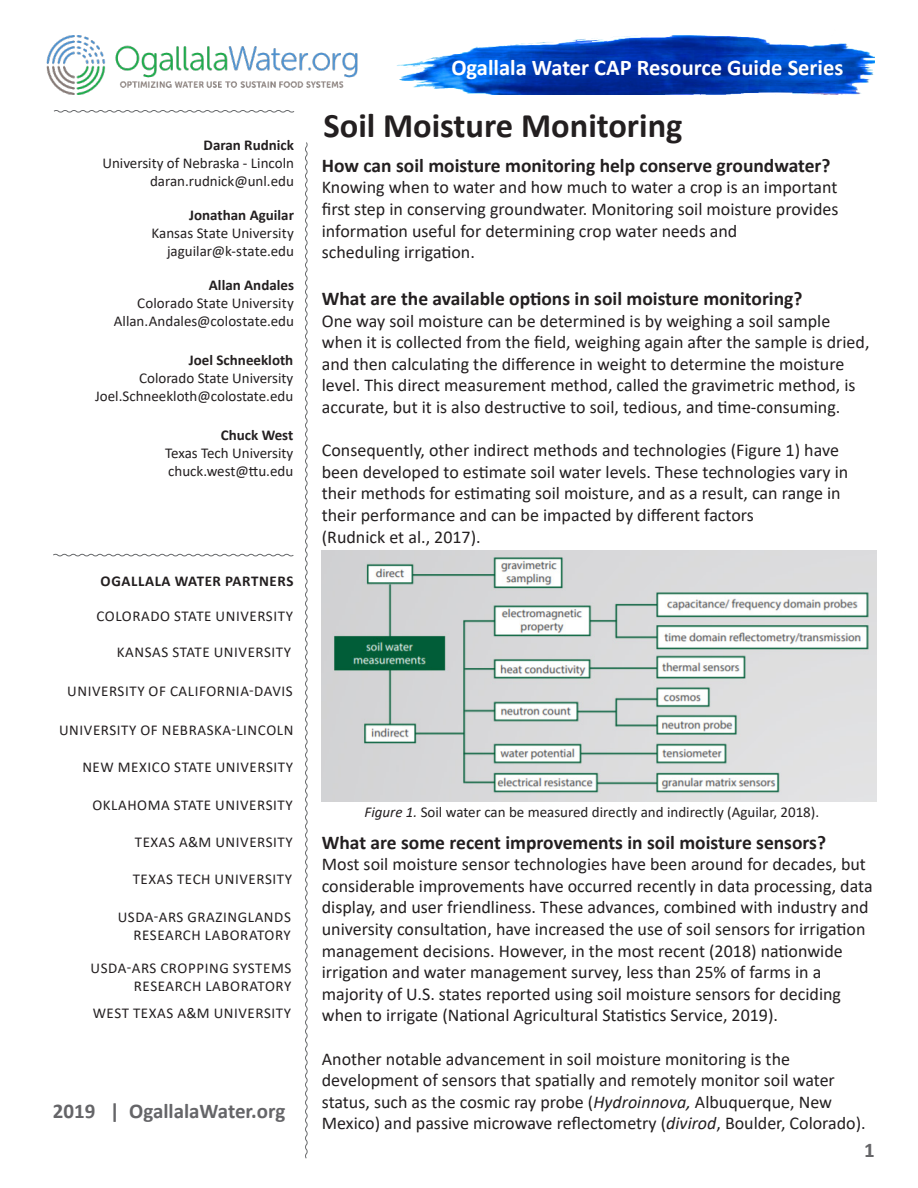
<style>
.page{position:relative;width:918px;height:1188px;background:#fff}
.page>*{position:absolute;margin:0;border:0;box-sizing:border-box;transform-origin:0 0}
.t1{font:700 34.5px "Calibri";color:#231f20}
.t2{font:700 22.5px "Calibri";color:#fff}
.t3{font:700 21px "Calibri";color:#656568}
.t4{font:700 19.5px "Calibri";color:#231f20}
.t5{font:18px/21.6px "Calibri";color:#231f20}
.t6{font:15px "Calibri";letter-spacing:.01em;color:#231f20}
.t7{font:15px/18px "Calibri";letter-spacing:.04em;color:#231f20;text-align:right}
.t8{font:700 15px "Calibri";color:#231f20}
.t9{font:700 15px "Calibri";letter-spacing:.04em;color:#231f20}
.s1{font-style:italic}
</style>
<div class="page">
<img style="left:46px;top:36px;width:312px;height:58px">
<svg style="left:305px;top:142px;width:3px;height:1017px"></svg>
<img style="left:397px;top:35px;width:478px;height:59px">
<svg style="left:54px;top:110px;width:241px;height:3px"></svg>
<svg style="left:53px;top:553px;width:241px;height:4px"></svg>
<img style="left:322px;top:551px;width:555px;height:250px">
<p class="t8" style="left:204px;top:134px;width:92px">Daran Rudnick</p>
<p class="t6" style="left:102px;top:153px;width:193px">University of Nebraska - Lincoln</p>
<p class="t6" style="left:150px;top:171px;width:145px">daran.rudnick@unl.edu</p>
<p class="t8" style="left:189px;top:205px;width:106px">Jonathan Aguilar</p>
<p class="t6" style="left:151px;top:223px;width:144px">Kansas State University</p>
<p class="t6" style="left:167px;top:241px;width:128px">jaguilar@k-state.edu</p>
<p class="t8" style="left:209px;top:275px;width:87px">Allan Andales</p>
<p class="t6" style="left:137px;top:293px;width:158px">Colorado State University</p>
<p class="t6" style="left:114px;top:311px;width:182px">Allan.Andales@colostate.edu</p>
<p class="t8" style="left:189px;top:350px;width:106px">Joel Schneekloth</p>
<p class="t6" style="left:139px;top:368px;width:156px">Colorado State University</p>
<p class="t6" style="left:95px;top:386px;width:200px">Joel.Schneekloth@colostate.edu</p>
<p class="t8" style="left:221px;top:425px;width:74px">Chuck West</p>
<p class="t6" style="left:165px;top:443px;width:130px">Texas Tech University</p>
<p class="t6" style="left:168px;top:461px;width:127px">chuck.west@ttu.edu</p>
<p class="t9" style="left:101px;top:570px;width:194px">OGALLALA WATER PARTNERS</p>
<p class="t7" style="left:96px;top:606px;width:198px">COLORADO STATE UNIVERSITY</p>
<p class="t7" style="left:117px;top:643px;width:176px">KANSAS STATE UNIVERSITY</p>
<p class="t7" style="left:67px;top:682px;width:227px">UNIVERSITY OF CALIFORNIA-DAVIS</p>
<p class="t7" style="left:59px;top:721px;width:236px">UNIVERSITY OF NEBRASKA-LINCOLN</p>
<p class="t7" style="left:82px;top:758px;width:212px">NEW MEXICO STATE UNIVERSITY</p>
<p class="t7" style="left:92px;top:795px;width:202px">OKLAHOMA STATE UNIVERSITY</p>
<p class="t7" style="left:135px;top:833px;width:160px">TEXAS A&amp;M UNIVERSITY</p>
<p class="t7" style="left:133px;top:870px;width:161px">TEXAS TECH UNIVERSITY</p>
<p class="t7" style="left:118px;top:907px;width:175px">USDA-ARS GRAZINGLANDS<br>RESEARCH LABORATORY</p>
<p class="t7" style="left:91px;top:958px;width:202px">USDA-ARS CROPPING SYSTEMS<br>RESEARCH LABORATORY</p>
<p class="t7" style="left:93px;top:1003px;width:200px">WEST TEXAS A&amp;M UNIVERSITY</p>
<p class="t3" style="left:53px;top:1097px;width:234px">2019 | OgallalaWater.org</p>
<p class="t2" style="left:451px;top:52px;width:394px">Ogallala Water CAP Resource Guide Series</p>
<p class="t1" style="left:323px;top:101px;width:361px">Soil Moisture Monitoring</p>
<p class="t4" style="left:322px;top:152px;width:510px">How can soil moisture monitoring help conserve groundwater?</p>
<p class="t5" style="left:322px;top:176px;width:518px;text-align:justify">Knowing when to water and how much to water a crop is an important first step in conserving groundwater. Monitoring soil moisture provides information useful for determining crop water needs and</p>
<p class="t5" style="left:322px;top:241px;width:155px">scheduling irrigation.</p>
<p class="t4" style="left:322px;top:285px;width:482px">What are the available options in soil moisture monitoring?</p>
<p class="t5" style="left:322px;top:309px;width:549px">One way soil moisture can be determined is by weighing a soil sample when it is collected from the field, weighing again after the sample is dried, and then calculating the difference in weight to determine the moisture level. This direct measurement method, called the gravimetric method, is accurate, but it is also destructive to soil, tedious, and time-consuming.</p>
<p class="t5" style="left:322px;top:439px;width:528px">Consequently, other indirect methods and technologies (Figure 1) have been developed to estimate soil water levels. These technologies vary in their methods for estimating soil moisture, and as a result, can range in their performance and can be impacted by different factors</p>
<p class="t5" style="left:322px;top:525px;width:160px">(Rudnick et al., 2017).</p>
<p class="t6" style="left:364px;top:802px;width:456px"><span class="s1">Figure 1.</span> Soil water can be measured directly and indirectly (Aguilar, 2018).</p>
<p class="t4" style="left:322px;top:828px;width:506px">What are some recent improvements in soil moisture sensors?</p>
<p class="t5" style="left:322px;top:853px;width:552px">Most soil moisture sensor technologies have been around for decades, but considerable improvements have occurred recently in data processing, data display, and user friendliness. These advances, combined with industry and university consultation, have increased the use of soil sensors for irrigation management decisions. However, in the most recent (2018) nationwide irrigation and water management survey, less than 25% of farms in a majority of U.S. states reported using soil moisture sensors for deciding when to irrigate (National Agricultural Statistics Service, 2019).</p>
<p class="t5" style="left:322px;top:1047px;width:545px">Another notable advancement in soil moisture monitoring is the development of sensors that spatially and remotely monitor soil water status, such as the cosmic ray probe (<span class="s1">Hydroinnova,</span> Albuquerque, New Mexico) and passive microwave reflectometry (<span class="s1">divirod</span>, Boulder, Colorado).</p>
<p class="t3" style="left:864px;top:1135px;width:12px">1</p>
</div>
